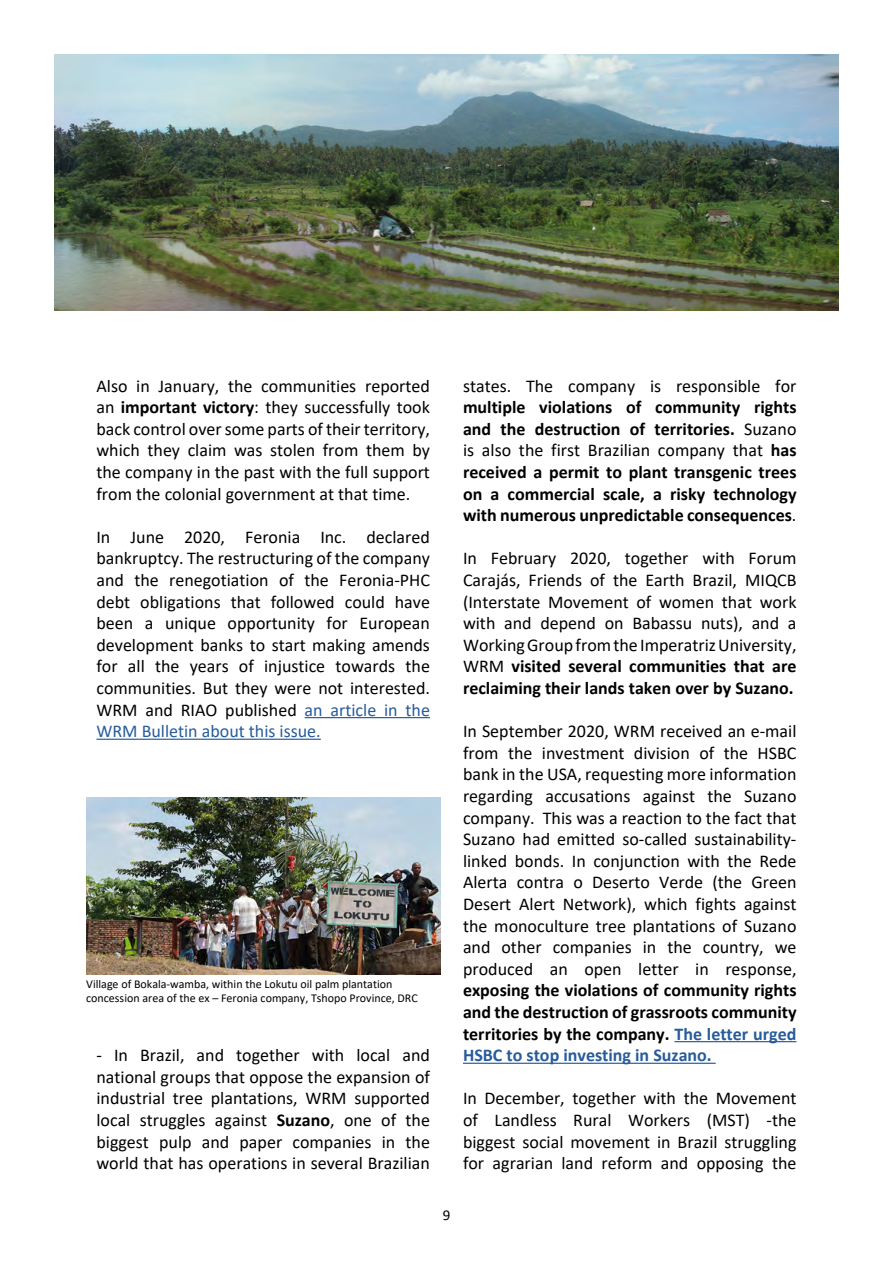
<style>
.page{position:relative;width:893px;height:1263px;background:#fff}
.page>*{position:absolute;margin:0;border:0;box-sizing:border-box;transform-origin:0 0}
.t1{font:18px/21.6px "Calibri";color:#000;text-align:justify}
.t2{font:700 18px/21.6px "Calibri";color:#000;text-align:justify}
.t3{font:15px "Calibri";color:#000}
.t4{font:12px/14.4px "Calibri";color:#000}
.s1{font-weight:700}
.s2{color:#275b9b}
.s3{font-weight:400}
</style>
<div class="page">
<hr style="left:305px;top:717px;width:125px;height:1px;background:#275b9b">
<hr style="left:96px;top:739px;width:225px;height:1px;background:#275b9b">
<hr style="left:674px;top:1041px;width:122px;height:1px;background:#275b9b">
<hr style="left:463px;top:1063px;width:253px;height:1px;background:#275b9b">
<img style="left:54px;top:54px;width:785px;height:256px">
<img style="left:86px;top:798px;width:354px;height:177px">
<p class="t1" style="left:96px;top:374px;width:335px">Also in January, the communities reported an <span class="s1">important victory</span>: they successfully took back control over some parts of their territory, which they claim was stolen from them by the company in the past with the full support from the colonial government at that time.</p>
<p class="t1" style="left:96px;top:525px;width:335px">In June 2020, Feronia Inc. declared bankruptcy. The restructuring of the company and the renegotiation of the Feronia-PHC debt obligations that followed could have been a unique opportunity for European development banks to start making amends for all the years of injustice towards the communities. But they were not interested.<br>WRM and RIAO published <span class="s2">an article in the WRM Bulletin about this issue.</span></p>
<p class="t4" style="left:86px;top:976px;width:333px">Village of Bokala-wamba, within the Lokutu oil palm plantation concession area of the ex – Feronia company, Tshopo Province, DRC</p>
<p class="t1" style="left:96px;top:1044px;width:335px">- In Brazil, and together with local and national groups that oppose the expansion of industrial tree plantations, WRM supported local struggles against <span class="s1">Suzano</span>, one of the biggest pulp and paper companies in the world that has operations in several Brazilian</p>
<p class="t1" style="left:463px;top:374px;width:335px">states. The company is responsible for</p>
<p class="t2" style="left:463px;top:396px;width:335px">multiple violations of community rights and the destruction of territories. <span class="s3">Suzano is also the first Brazilian company that</span> has received a permit to plant transgenic trees on a commercial scale, a risky technology with numerous unpredictable consequences<span class="s3">.</span></p>
<p class="t1" style="left:463px;top:547px;width:335px">In February 2020, together with Forum Carajás, Friends of the Earth Brazil, MIQCB (Interstate Movement of women that work with and depend on Babassu nuts), and a Working Group from the Imperatriz University, WRM <span class="s1">visited several communities that are reclaiming their lands taken over by Suzano.</span></p>
<p class="t1" style="left:463px;top:720px;width:335px">In September 2020, WRM received an e-mail from the investment division of the HSBC bank in the USA, requesting more information regarding accusations against the Suzano company. This was a reaction to the fact that Suzano had emitted so-called sustainability&shy;linked bonds. In conjunction with the Rede Alerta contra o Deserto Verde (the Green Desert Alert Network), which fights against the monoculture tree plantations of Suzano and other companies in the country, we produced an open letter in response,</p>
<p class="t2" style="left:463px;top:979px;width:335px">exposing the violations of community rights and the destruction of grassroots community territories by the company. <span class="s2">The letter urged HSBC to stop investing in Suzano.</span></p>
<p class="t1" style="left:463px;top:1087px;width:335px">In December, together with the Movement of Landless Rural Workers (MST) -the biggest social movement in Brazil struggling for agrarian land reform and opposing the</p>
<p class="t3" style="left:443px;top:1205px;width:9px">9</p>
</div>
